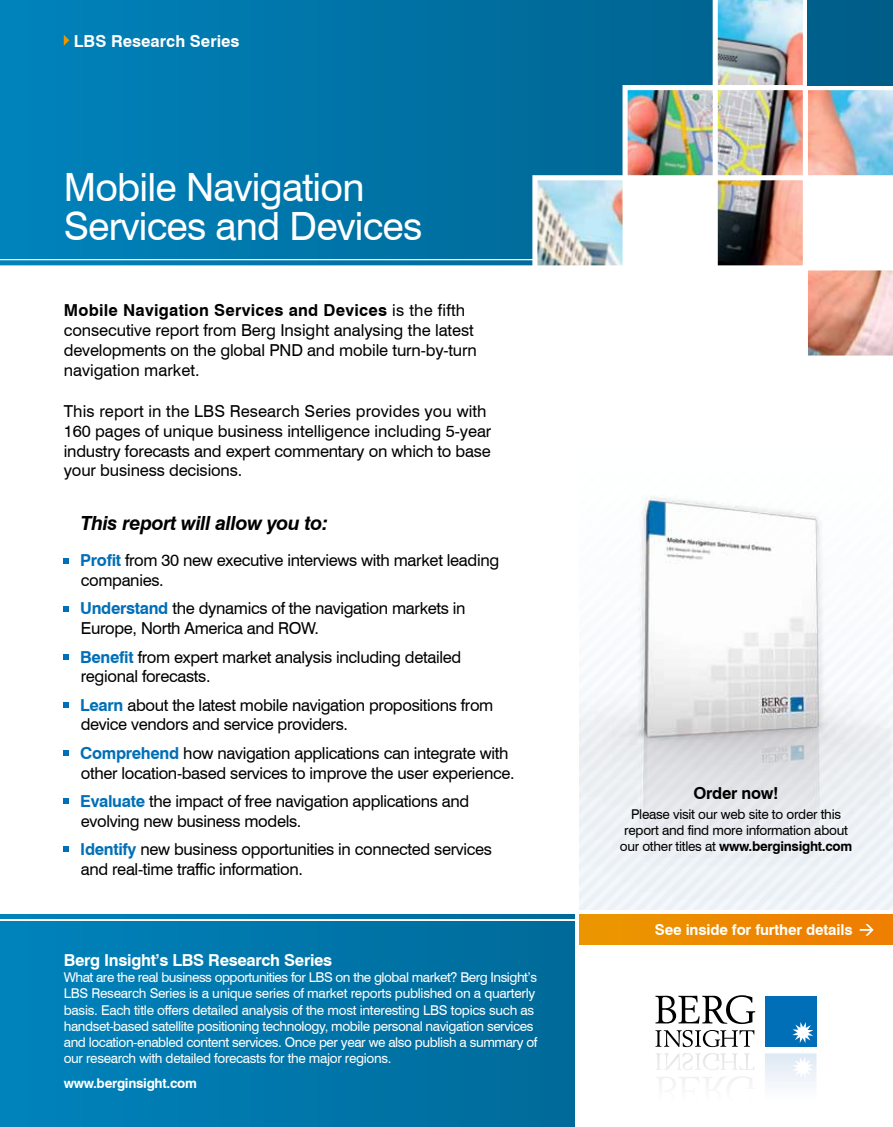
<style>
.page{position:relative;width:893px;height:1127px;background:#fff}
.page>*{position:absolute;margin:0;border:0;box-sizing:border-box;transform-origin:0 0}
.t1{font:39px/39px "Swiss 721 BT";letter-spacing:-.02em;color:#fff}
.t2{font:italic 700 19.5px "Swiss 721 BT";letter-spacing:-.02em;color:#000}
.t3{font:16.5px/19.8px "Swiss 721 BT";letter-spacing:-.02em;color:#000}
.t4{font:700 16.5px "Swiss 721 BT";letter-spacing:-.02em;color:#fff}
.t5{font:700 16.5px "Swiss 721 BT";color:#fff}
.t6{font:700 16.5px "Swiss 721 BT";letter-spacing:-.02em;color:#000}
.t7{font:700 15px "Swiss 721 BT";letter-spacing:-.01em;color:#fff}
.t8{font:13.5px/16.2px "Swiss 721 BT";letter-spacing:-.03em;color:#fff}
.t9{font:13.5px/16.2px "Swiss 721 BT";letter-spacing:-.02em;color:#000;text-align:center}
.t10{font:700 13.5px "Swiss 721 BT";letter-spacing:-.02em;color:#fff}
.s1{font-weight:700}
.s2{font-weight:700;color:#006fb7}
</style>
<div class="page">
<div style="left:579px;top:914px;width:314px;height:30px;background:linear-gradient(to right,#eb9700,#ef7b00)"></div>
<svg style="left:0;top:0;width:537px;height:265px;background:#0077ac"></svg>
<div style="left:0;top:914px;width:574px;height:213px;background:linear-gradient(to right,#0083bc,#006a9a)"></div>
<hr style="left:0;top:919px;width:576px;height:2px;background:#fff">
<hr style="left:0;top:259px;width:536px;height:1px;background:#fff">
<svg style="left:860px;top:924px;width:14px;height:11px"></svg>
<svg style="left:656px;top:1053px;width:98px;height:17px"></svg>
<svg style="left:656px;top:1076px;width:96px;height:8px"></svg>
<svg style="left:765px;top:1053px;width:51px;height:32px"></svg>
<svg style="left:655px;top:1030px;width:99px;height:17px"></svg>
<svg style="left:655px;top:995px;width:100px;height:29px"></svg>
<div style="left:765px;top:996px;width:51px;height:51px;background:#006fb7"></div>
<svg style="left:792px;top:1022px;width:21px;height:21px"></svg>
<img style="left:579px;top:496px;width:314px;height:414px">
<svg style="left:64px;top:558px;width:5px;height:5px"></svg>
<svg style="left:64px;top:606px;width:5px;height:5px"></svg>
<svg style="left:64px;top:654px;width:5px;height:5px"></svg>
<svg style="left:64px;top:702px;width:5px;height:6px"></svg>
<svg style="left:64px;top:751px;width:5px;height:5px"></svg>
<svg style="left:64px;top:799px;width:5px;height:5px"></svg>
<svg style="left:64px;top:847px;width:5px;height:5px"></svg>
<svg style="left:64px;top:35px;width:5px;height:11px"></svg>
<img style="left:537px;top:0;width:356px;height:355px">
<p class="t5" style="left:74px;top:31px;width:167px">LBS Research Series</p>
<h1 class="t1" style="left:64px;top:167px;width:360px">Mobile Navigation<br>Services and Devices</h1>
<p class="t3" style="left:64px;top:300px;width:414px"><span class="s1">Mobile Navigation Services and Devices</span> is the fifth consecutive report from Berg Insight analysing the latest developments on the global PND and mobile turn-by-turn navigation market.</p>
<p class="t3" style="left:64px;top:401px;width:429px">This report in the LBS Research Series provides you with 160 pages of unique business intelligence including 5-year industry forecasts and expert commentary on which to base your business decisions.</p>
<p class="t2" style="left:81px;top:511px;width:249px">This report will allow you to:</p>
<p class="t3" style="left:80px;top:550px;width:420px"><span class="s2">Profit</span> from 30 new executive interviews with market leading companies.</p>
<p class="t3" style="left:80px;top:598px;width:387px"><span class="s2">Understand</span> the dynamics of the navigation markets in<br>Europe, North America and ROW.</p>
<p class="t3" style="left:80px;top:647px;width:382px"><span class="s2">Benefit</span> from expert market analysis including detailed regional forecasts.</p>
<p class="t3" style="left:80px;top:695px;width:415px"><span class="s2">Learn</span> about the latest mobile navigation propositions from device vendors and service providers.</p>
<p class="t3" style="left:80px;top:743px;width:436px"><span class="s2">Comprehend</span> how navigation applications can integrate with other location-based services to improve the user experience.</p>
<p class="t3" style="left:80px;top:791px;width:391px"><span class="s2">Evaluate</span> the impact of free navigation applications and evolving new business models.</p>
<p class="t3" style="left:80px;top:839px;width:413px"><span class="s2">Identify</span> new business opportunities in connected services and real-time traffic information.</p>
<p class="t4" style="left:64px;top:950px;width:270px">Berg Insight’s LBS Research Series</p>
<p class="t8" style="left:64px;top:969px;width:475px">What are the real business opportunities for LBS on the global market? Berg Insight’s LBS Research Series is a unique series of market reports published on a quarterly basis. Each title offers detailed analysis of the most interesting LBS topics such as handset-based satellite positioning technology, mobile personal navigation services and location-enabled content services. Once per year we also publish a summary of our research with detailed forecasts for the major regions.</p>
<p class="t10" style="left:64px;top:1075px;width:135px">www.berginsight.com</p>
<p class="t6" style="left:694px;top:783px;width:86px">Order now!</p>
<p class="t9" style="left:620px;top:806px;width:234px">Please visit our web site to order this report and find more information about our other titles at <span class="s1">www.berginsight.com</span></p>
<p class="t7" style="left:655px;top:921px;width:199px">See inside for further details</p>
</div>
